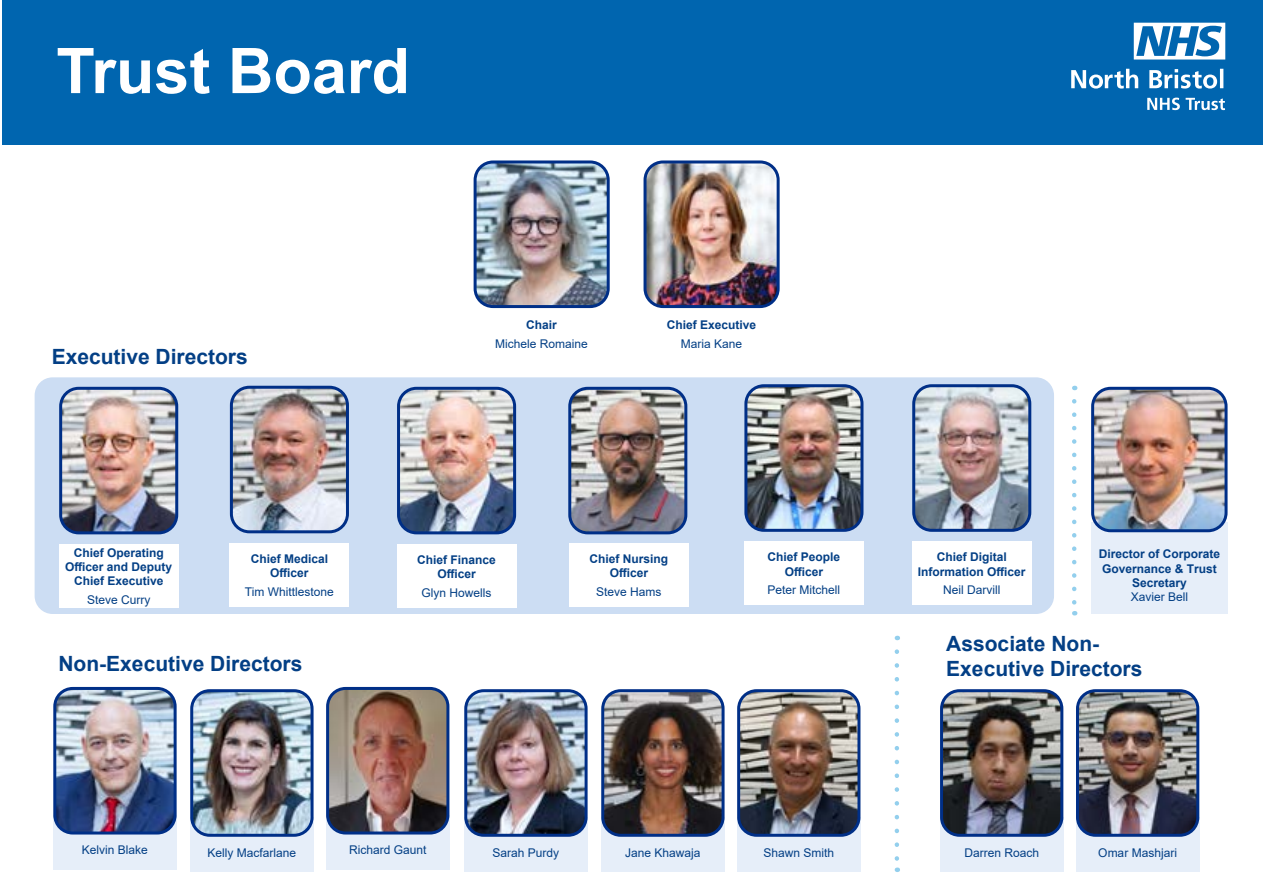
<style>
.page{position:relative;width:1263px;height:893px;background:#fff}
.page>*{position:absolute;margin:0;border:0;box-sizing:border-box;transform-origin:0 0}
.t1{font:700 63px "Arial";color:#fff}
.t2{font:700 21px/25.2px "Arial";color:#033f85}
.t3{font:700 12px/14.4px "Arial";color:#033f85;text-align:center}
.t4{font:12px "Arial";color:#033f85}
</style>
<div class="page">
<div style="left:2px;top:0;width:1261px;height:145px;background:#0065af"></div>
<img style="left:475px;top:164px;width:131px;height:143px">
<div style="left:474px;top:160px;width:136px;height:148px;border:3px solid #002f87;border-radius:18px"></div>
<img style="left:647px;top:164px;width:129px;height:140px">
<div style="left:643px;top:160px;width:137px;height:148px;border:3px solid #002f87;border-radius:18px"></div>
<div style="left:1091px;top:522px;width:136px;height:92px;background:#e6eef9"></div>
<img style="left:1095px;top:388px;width:131px;height:143px">
<div style="left:1091px;top:387px;width:136px;height:145px;border:3px solid #002f87;border-radius:18px"></div>
<svg style="left:1072px;top:401px;width:4px;height:214px"></svg>
<div style="left:35px;top:377px;width:1019px;height:237px;background:#ccddf3;border-radius:18px"></div>
<div style="left:397px;top:544px;width:119px;height:64px;background:#fff"></div>
<div style="left:569px;top:543px;width:120px;height:64px;background:#fff"></div>
<div style="left:744px;top:541px;width:119px;height:64px;background:#fff"></div>
<div style="left:912px;top:541px;width:119px;height:64px;background:#fff"></div>
<img style="left:401px;top:388px;width:114px;height:145px">
<div style="left:397px;top:387px;width:119px;height:147px;border:3px solid #002f87;border-radius:18px"></div>
<img style="left:748px;top:388px;width:114px;height:140px">
<div style="left:744px;top:384px;width:119px;height:148px;border:3px solid #002f87;border-radius:18px"></div>
<img style="left:916px;top:388px;width:114px;height:140px">
<div style="left:912px;top:384px;width:119px;height:148px;border:3px solid #002f87;border-radius:18px"></div>
<div style="left:59px;top:544px;width:119px;height:64px;background:#fff"></div>
<img style="left:63px;top:388px;width:114px;height:145px">
<div style="left:59px;top:387px;width:119px;height:147px;border:3px solid #002f87;border-radius:18px"></div>
<div style="left:230px;top:543px;width:119px;height:64px;background:#fff"></div>
<img style="left:231px;top:387px;width:114px;height:145px">
<div style="left:230px;top:386px;width:119px;height:147px;border:3px solid #002f87;border-radius:18px"></div>
<div style="left:190px;top:818px;width:124px;height:54px;background:#e6eef9"></div>
<div style="left:53px;top:816px;width:124px;height:54px;background:#e6eef9"></div>
<img style="left:57px;top:691px;width:116px;height:142px">
<div style="left:53px;top:687px;width:124px;height:147px;border:3px solid #002f87;border-radius:18px"></div>
<img style="left:194px;top:693px;width:116px;height:140px">
<div style="left:190px;top:689px;width:124px;height:148px;border:3px solid #002f87;border-radius:18px"></div>
<div style="left:326px;top:816px;width:123px;height:54px;background:#e6eef9"></div>
<img style="left:330px;top:688px;width:117px;height:145px">
<div style="left:326px;top:687px;width:123px;height:147px;border:3px solid #002f87;border-radius:18px"></div>
<div style="left:464px;top:818px;width:124px;height:54px;background:#e6eef9"></div>
<img style="left:468px;top:693px;width:116px;height:140px">
<div style="left:464px;top:689px;width:124px;height:148px;border:3px solid #002f87;border-radius:18px"></div>
<div style="left:601px;top:818px;width:123px;height:54px;background:#e6eef9"></div>
<img style="left:605px;top:693px;width:118px;height:140px">
<div style="left:601px;top:689px;width:123px;height:148px;border:3px solid #002f87;border-radius:18px"></div>
<div style="left:737px;top:818px;width:123px;height:54px;background:#e6eef9"></div>
<img style="left:741px;top:693px;width:118px;height:140px">
<div style="left:737px;top:689px;width:123px;height:148px;border:3px solid #002f87;border-radius:18px"></div>
<div style="left:940px;top:818px;width:123px;height:54px;background:#e6eef9"></div>
<img style="left:944px;top:693px;width:118px;height:140px">
<div style="left:940px;top:689px;width:123px;height:148px;border:3px solid #002f87;border-radius:18px"></div>
<div style="left:1076px;top:818px;width:123px;height:54px;background:#e6eef9"></div>
<img style="left:1080px;top:693px;width:118px;height:140px">
<div style="left:1076px;top:689px;width:123px;height:148px;border:3px solid #002f87;border-radius:18px"></div>
<svg style="left:895px;top:652px;width:4px;height:220px"></svg>
<img style="left:572px;top:388px;width:114px;height:145px">
<div style="left:568px;top:387px;width:119px;height:147px;border:3px solid #002f87;border-radius:18px"></div>
<svg style="left:1147px;top:98px;width:78px;height:12px"></svg>
<svg style="left:1071px;top:69px;width:152px;height:20px"></svg>
<svg style="left:1134px;top:23px;width:91px;height:37px"></svg>
<h1 class="t1" style="left:56px;top:27px;width:355px">Trust Board</h1>
<h2 class="t2" style="left:52px;top:344px;width:198px">Executive Directors</h2>
<p class="t3" style="left:65px;top:545px;width:109px">Chief Operating<br>Officer and Deputy<br>Chief Executive</p>
<p class="t4" style="left:87px;top:591px;width:65px">Steve Curry</p>
<p class="t3" style="left:251px;top:551px;width:79px">Chief Medical<br>Officer</p>
<p class="t4" style="left:245px;top:583px;width:90px">Tim Whittlestone</p>
<h2 class="t2" style="left:58px;top:651px;width:245px">Non-Executive Directors</h2>
<p class="t3" style="left:526px;top:318px;width:32px">Chair</p>
<p class="t4" style="left:495px;top:335px;width:94px">Michele Romaine</p>
<p class="t3" style="left:667px;top:318px;width:91px">Chief Executive</p>
<p class="t4" style="left:681px;top:335px;width:63px">Maria Kane</p>
<p class="t3" style="left:417px;top:552px;width:80px">Chief Finance<br>Officer</p>
<p class="t4" style="left:422px;top:584px;width:72px">Glyn Howells</p>
<p class="t3" style="left:590px;top:551px;width:80px">Chief Nursing<br>Officer</p>
<p class="t4" style="left:596px;top:583px;width:67px">Steve Hams</p>
<p class="t3" style="left:768px;top:550px;width:74px">Chief People<br>Officer</p>
<p class="t4" style="left:768px;top:582px;width:74px">Peter Mitchell</p>
<p class="t3" style="left:918px;top:550px;width:109px">Chief Digital<br>Information Officer</p>
<p class="t4" style="left:943px;top:582px;width:59px">Neil Darvill</p>
<p class="t3" style="left:1099px;top:547px;width:123px">Director of Corporate<br>Governance &amp; Trust<br>Secretary</p>
<p class="t4" style="left:1131px;top:589px;width:59px">Xavier Bell</p>
<h2 class="t2" style="left:946px;top:631px;width:198px">Associate Non-<br>Executive Directors</h2>
<p class="t4" style="left:82px;top:842px;width:68px">Kelvin Blake</p>
<p class="t4" style="left:208px;top:844px;width:90px">Kelly Macfarlane</p>
<p class="t4" style="left:349px;top:842px;width:79px">Richard Gaunt</p>
<p class="t4" style="left:493px;top:844px;width:68px">Sarah Purdy</p>
<p class="t4" style="left:625px;top:844px;width:77px">Jane Khawaja</p>
<p class="t4" style="left:763px;top:844px;width:72px">Shawn Smith</p>
<p class="t4" style="left:964px;top:844px;width:76px">Darren Roach</p>
<p class="t4" style="left:1098px;top:844px;width:80px">Omar Mashjari</p>
</div>
